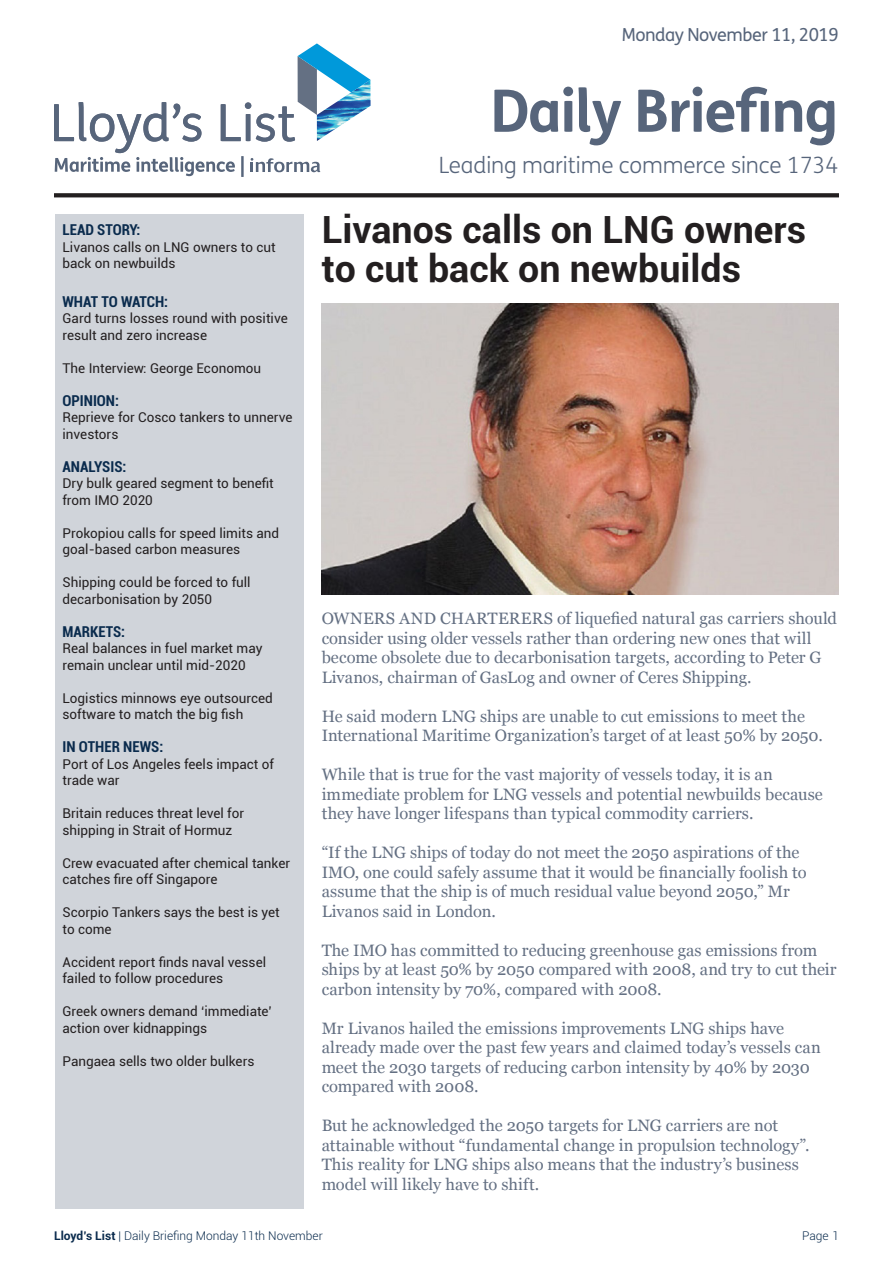
<style>
.page{position:relative;width:893px;height:1263px;background:#fff}
.page>*{position:absolute;margin:0;border:0;box-sizing:border-box;transform-origin:0 0}
.t1{font:700 58.5px "FS Me";letter-spacing:-.025em;color:#57657b}
.Headline_1{font:700 37.5px/39px "Roboto";color:#231f20}
.t2{font:300 22.5px "FS Me";letter-spacing:-.005em;color:#57657b}
.t3{font:18px "FS Me";letter-spacing:-.025em;color:#57657b}
.Body_Copy{font:16.5px/19.5px "Georgia";color:#647083}
.Contents_header{font:700 condensed 15px "Roboto";color:#0a2b4d}
.Contents_body{font:13.5px/16.5px "Roboto";color:#231f20}
.t4{font:300 12px "Roboto";color:#0a2b4d}
.s1{font-weight:700}
</style>
<div class="page">
<svg style="left:54px;top:43px;width:316px;height:134px"></svg>
<svg style="left:54px;top:193px;width:785px;height:4px;background:#2d292a"></svg>
<img style="left:321px;top:303px;width:517px;height:291px">
<div style="left:55px;top:215px;width:249px;height:994px;background:#d0d4da"></div>
<p class="t3" style="left:622px;top:22px;width:218px">Monday November 11, 2019</p>
<p class="Contents_header" style="left:63px;top:220px;width:79px">LEAD STORY:</p>
<p class="Contents_body" style="left:63px;top:238px;width:215px">Livanos calls on LNG owners to cut back on newbuilds</p>
<p class="Contents_header" style="left:63px;top:291px;width:107px">WHAT TO WATCH:</p>
<p class="Contents_body" style="left:63px;top:310px;width:227px">Gard turns losses round with positive result and zero increase</p>
<p class="Contents_body" style="left:63px;top:359px;width:200px">The Interview: George Economou</p>
<p class="Contents_header" style="left:63px;top:390px;width:58px">OPINION:</p>
<p class="Contents_body" style="left:63px;top:409px;width:232px">Reprieve for Cosco tankers to unnerve investors</p>
<p class="Contents_header" style="left:63px;top:456px;width:65px">ANALYSIS:</p>
<p class="Contents_body" style="left:63px;top:475px;width:213px">Dry bulk geared segment to benefit from IMO 2020</p>
<p class="Contents_body" style="left:63px;top:524px;width:218px">Prokopiou calls for speed limits and goal-based carbon measures</p>
<p class="Contents_body" style="left:63px;top:574px;width:190px">Shipping could be forced to full decarbonisation by 2050</p>
<p class="Contents_header" style="left:63px;top:621px;width:64px">MARKETS:</p>
<p class="Contents_body" style="left:63px;top:640px;width:201px">Real balances in fuel market may remain unclear until mid-2020</p>
<p class="Contents_body" style="left:63px;top:689px;width:212px">Logistics minnows eye outsourced software to match the big fish</p>
<p class="Contents_header" style="left:63px;top:736px;width:102px">IN OTHER NEWS:</p>
<p class="Contents_body" style="left:63px;top:755px;width:213px">Port of Los Angeles feels impact of trade war</p>
<p class="Contents_body" style="left:63px;top:805px;width:183px">Britain reduces threat level for shipping in Strait of Hormuz</p>
<p class="Contents_body" style="left:63px;top:854px;width:229px">Crew evacuated after chemical tanker catches fire off Singapore</p>
<p class="Contents_body" style="left:63px;top:904px;width:219px">Scorpio Tankers says the best is yet to come</p>
<p class="Contents_body" style="left:63px;top:953px;width:205px">Accident report finds naval vessel failed to follow procedures</p>
<p class="Contents_body" style="left:63px;top:1003px;width:211px">Greek owners demand ‘immediate’ action over kidnappings</p>
<p class="Contents_body" style="left:63px;top:1052px;width:193px">Pangaea sells two older bulkers</p>
<p class="t1" style="left:490px;top:66px;width:350px">Daily Briefing</p>
<p class="t2" style="left:439px;top:150px;width:401px">Leading maritime commerce since 1734</p>
<p class="Headline_1" style="left:322px;top:209px;width:486px">Livanos calls on LNG owners to cut back on newbuilds</p>
<p class="Body_Copy" style="left:322px;top:608px;width:517px">OWNERS AND CHARTERERS of liquefied natural gas carriers should consider using older vessels rather than ordering new ones that will become obsolete due to decarbonisation targets, according to Peter G Livanos, chairman of GasLog and owner of Ceres Shipping.</p>
<p class="Body_Copy" style="left:322px;top:706px;width:503px">He said modern LNG ships are unable to cut emissions to meet the<br>International Maritime Organization’s target of at least 50% by 2050.</p>
<p class="Body_Copy" style="left:322px;top:764px;width:503px">While that is true for the vast majority of vessels today, it is an immediate problem for LNG vessels and potential newbuilds because they have longer lifespans than typical commodity carriers.</p>
<p class="Body_Copy" style="left:322px;top:842px;width:486px">“If the LNG ships of today do not meet the 2050 aspirations of the IMO, one could safely assume that it would be financially foolish to assume that the ship is of much residual value beyond 2050,” Mr Livanos said in London.</p>
<p class="Body_Copy" style="left:322px;top:940px;width:516px">The IMO has committed to reducing greenhouse gas emissions from ships by at least 50% by 2050 compared with 2008, and try to cut their carbon intensity by 70%, compared with 2008.</p>
<p class="Body_Copy" style="left:322px;top:1018px;width:501px">Mr Livanos hailed the emissions improvements LNG ships have already made over the past few years and claimed today’s vessels can meet the 2030 targets of reducing carbon intensity by 40% by 2030 compared with 2008.</p>
<p class="Body_Copy" style="left:322px;top:1115px;width:489px">But he acknowledged the 2050 targets for LNG carriers are not attainable without “fundamental change in propulsion technology”.<br>This reality for LNG ships also means that the industry’s business model will likely have to shift.</p>
<p class="t4" style="left:54px;top:1228px;width:270px"><span class="s1">Lloyd’s List</span> | Daily Briefing Monday 11th November</p>
<p class="t4" style="left:802px;top:1228px;width:38px">Page 1</p>
</div>
